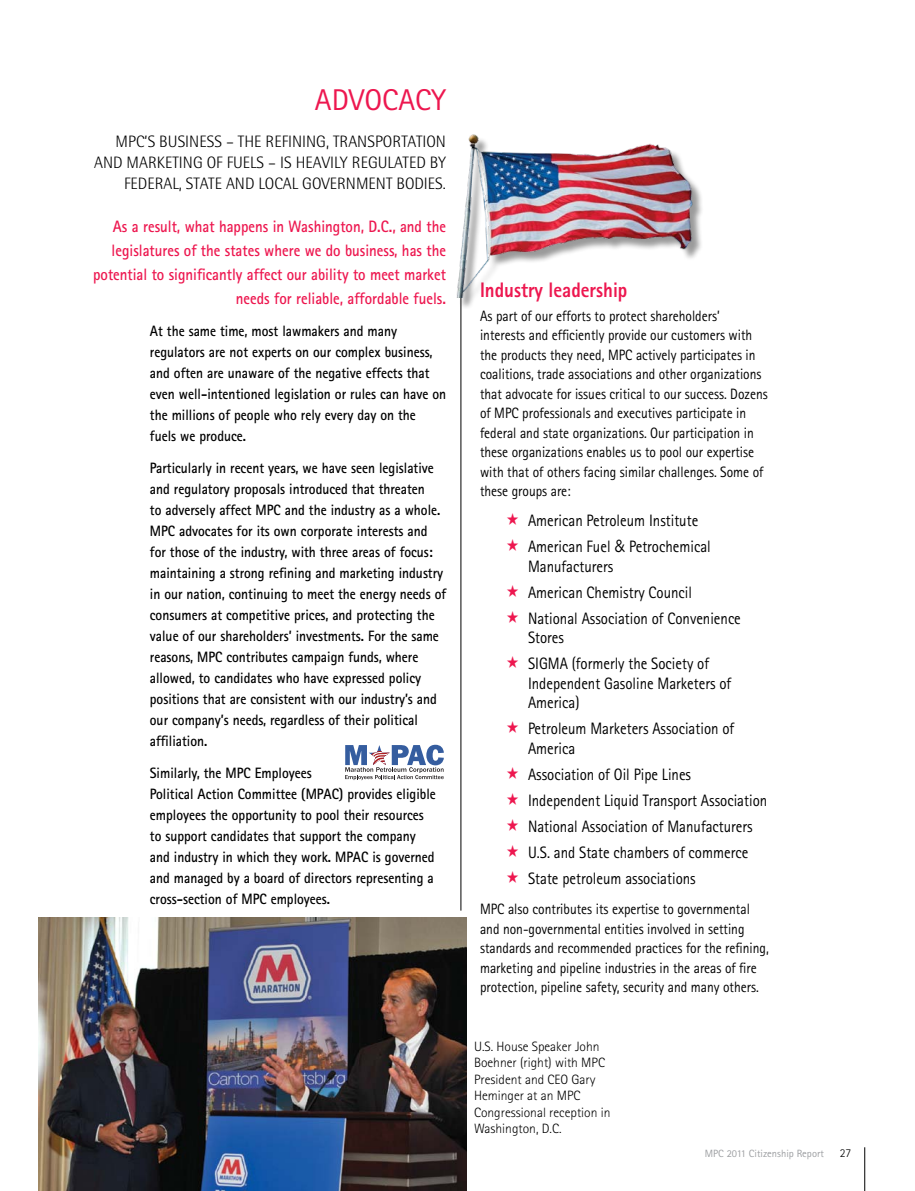
<style>
.page{position:relative;width:915px;height:1191px;background:#fff}
.page>*{position:absolute;margin:0;border:0;box-sizing:border-box;transform-origin:0 0}
.t1{font:30px "Rotis Sans Serif Std";color:#ed174f}
.t2{font:800 21px "Rotis Sans Serif Std";color:#ed174f;scale:.9 1}
.t3{font:16.5px/26px "Rotis Sans Serif Std";color:#000;scale:.9 1}
.t4{font:700 16.5px/24px "Rotis Sans Serif Std";color:#ed174f;text-align:right;scale:.9 1}
.t5{font:300 16.5px/21px "Rotis Semi Sans Std";color:#000;text-align:right}
.t6{font:700 15px/21px "Rotis Sans Serif Std";color:#000;scale:.9 1}
.t7{font:15px/19.5px "Rotis Sans Serif Std";color:#000;scale:.9 1}
.t8{font:300 13.5px/16.5px "Rotis Sans Serif Std";color:#000}
.t9{font:10.5px "Rotis Sans Serif Std";color:#9d9fa2}
.s1{font-family:"ITC Avant Garde Std"}
.s2{font-weight:300;font-size:12px;color:#000}
</style>
<div class="page">
<hr style="left:864px;top:1147px;width:1px;height:43px;background:#000">
<hr style="left:461px;top:281px;width:1px;height:629px;background:#000">
<svg style="left:345px;top:744px;width:99px;height:36px"></svg>
<img style="left:39px;top:917px;width:427px;height:273px">
<div style="left:459px;top:136px;width:245px;height:173px;background:#fff"></div>
<img style="left:456px;top:134px;width:246px;height:163px">
<h1 class="t1" style="left:315px;top:82px;width:133px">ADVOCACY</h1>
<p class="t5" style="left:94px;top:131px;width:353px">MPC’S BUSINESS – THE REFINING, TRANSPORTATION<br>AND MARKETING OF FUELS – IS HEAVILY REGULATED BY<br>FEDERAL, STATE AND LOCAL GOVERNM ENT BODIES.</p>
<p class="t4" style="left:93px;top:213px;width:393px">As a result, what happens in Washington, D.C., and the legislatures of the states where we do business, has the potential to significantly affect our ability to meet market needs for reliable, affordable fuels.</p>
<p class="t6" style="left:150px;top:320px;width:331px">At the same time, most lawmakers and many regulators are not experts on our complex business, and often are unaware of the negative effects that even well-intentioned legislation or rules can have on the millions of people who rely every day on the<br>fuels we produce.</p>
<p class="t6" style="left:150px;top:457px;width:331px">Particularly in recent years, we have seen legislative and regulatory proposals introduced that threaten<br>to adversely affect MPC and the industry as a whole.<br>MPC advocates for its own corporate interests and for those of the industry, with three areas of focus: maintaining a strong refining and marketing industry in our nation, continuing to meet the energy needs of consumers at competitive prices, and protecting the value of our shareholders’ investments. For the same reasons, MPC contributes campaign funds, where allowed, to candidates who have expressed policy positions that are consistent with our industry’s and our company’s needs, regardless of their political affiliation.</p>
<p class="t6" style="left:150px;top:762px;width:319px">Similarly, the MPC Employees<br>Political Action Committee (MPAC) provides eligible employees the opportunity to pool their resources to support candidates that support the company and industry in which they work. MPAC is governed and managed by a board of directors representing a cross-section of MPC employees.</p>
<h2 class="t2" style="left:480px;top:276px;width:165px">Industry leadership</h2>
<p class="t7" style="left:480px;top:305px;width:321px">As part of our efforts to protect shareholders’ interests and efficiently provide our customers with the products they need, MPC actively participates in coalitions, trade associations and other organizations that advocate for issues critical to our success. Dozens of MPC professionals and executives participate in federal and state organizations. Our participation in these organizations enables us to pool our expertise with that of others facing similar challenges. Some of these groups are:</p>
<p class="t3" style="left:528px;top:507px;width:205px">American Petroleum I nstitute<br>American Fuel <span class="s1">&amp;</span> Petrochemical</p>
<p class="t3" style="left:528px;top:553px;width:238px">Manufacturers<br>American Chemistry Council<br>National Association of Convenience</p>
<p class="t3" style="left:528px;top:624px;width:203px">Stores<br>SI GMA (formerly the Society of</p>
<p class="t3" style="left:528px;top:673px;width:227px;line-height:19.5px">I ndependent Gasoline Marketers of<br>America)</p>
<p class="t3" style="left:528px;top:719px;width:231px;line-height:19.5px">Petroleum Marketers Association of<br>America</p>
<p class="t3" style="left:528px;top:761px;width:183px">Association of Oil Pipe Lines</p>
<p class="t3" style="left:520px;top:787px;width:276px">I ndependent Liquid Transport Association</p>
<p class="t3" style="left:528px;top:813px;width:251px">National Association of Manufacturers</p>
<p class="t3" style="left:528px;top:839px;width:246px">U.S. and State chambers of commerce</p>
<p class="t3" style="left:528px;top:865px;width:188px">State petroleum associations</p>
<p class="t7" style="left:480px;top:899px;width:322px">MPC also contributes its expertise to governmental and non-governmental entities involved in setting standards and recommended practices for the refining, marketing and pipeline industries in the areas of fire protection, pipeline safety, security and many others.</p>
<p class="t8" style="left:474px;top:1037px;width:138px">U.S. House Speaker John<br>Boehner (right) with MPC<br>President and CEO Gary<br>Heminger at an MPC<br>Congressional reception in<br>Washington, D.C.</p>
<p class="t9" style="left:705px;top:1146px;width:148px">MPC 2011 Citizenship Report <span class="s2">27</span></p>
</div>
